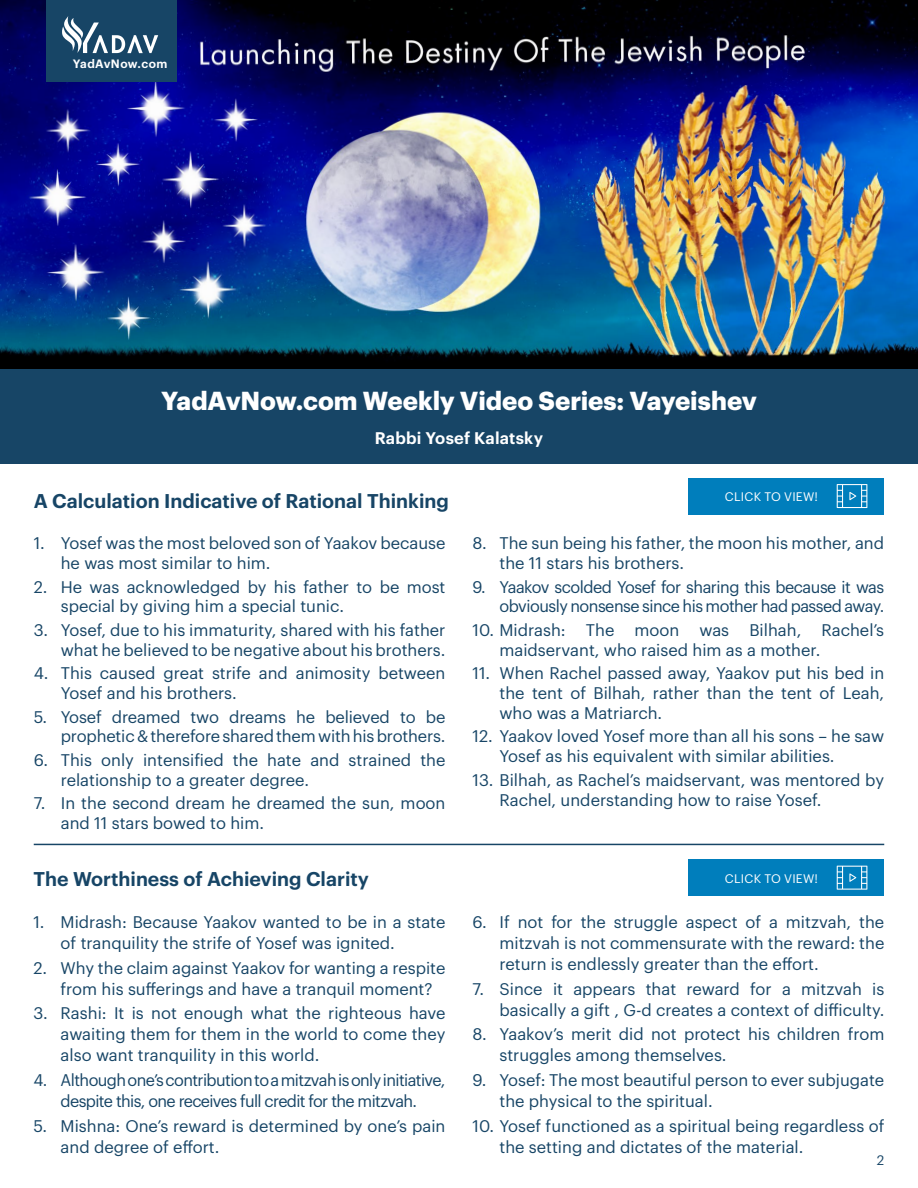
<style>
.page{position:relative;width:918px;height:1188px;background:#fff}
.page>*{position:absolute;margin:0;border:0;box-sizing:border-box;transform-origin:0 0}
.t1{font:700 25.5px "Graphik";letter-spacing:-.005em;color:#fff}
.t2{font:600 19.5px "Graphik";color:#174566}
.t3{font:16.5px/19.8px "Graphik";color:#174566}
.t4{font:16.5px/21px "Graphik";letter-spacing:-.035em;color:#174566;text-align:center}
.t5{font:16.5px/19.8px "Graphik";letter-spacing:-.03em;color:#174566;text-align:right}
.t6{font:600 16.5px "Graphik";letter-spacing:.01em;color:#fff}
.t7{font:13.5px "Graphik";color:#174566}
.t8{font:12.15px "Graphik";letter-spacing:.02em;color:#fff}
.t9{font:600 11.85px "Graphik";letter-spacing:.03em;color:#fff}
</style>
<div class="page">
<img style="left:0;top:0;width:918px;height:369px">
<div style="left:0;top:369px;width:918px;height:95px;background:#174566"></div>
<div style="left:46px;top:0;width:131px;height:82px;background:#174566"></div>
<svg style="left:62px;top:16px;width:96px;height:37px"></svg>
<div style="left:689px;top:478px;width:195px;height:36px;background:#007ebc"></div>
<svg style="left:837px;top:484px;width:30px;height:24px"></svg>
<div style="left:689px;top:860px;width:195px;height:36px;background:#007ebc"></div>
<svg style="left:837px;top:866px;width:30px;height:24px"></svg>
<hr style="left:34px;top:844px;width:850px;height:1px;background:#174566">
<p class="t9" style="left:73px;top:55px;width:96px">YadAvNow.com</p>
<h1 class="t1" style="left:161px;top:381px;width:597px">YadAvNow.com Weekly Video Series: Vayeishev</h1>
<p class="t6" style="left:375px;top:426px;width:170px">Rabbi Yosef Kalatsky</p>
<p class="t2" style="left:34px;top:486px;width:417px">A Calculation Indicative of Rational Thinking</p>
<p class="t3" style="left:61px;top:532px;width:386px;text-indent:-27px">1. Yosef was the most beloved son of Yaakov because he was most similar to him.</p>
<p class="t3" style="left:61px;top:575px;width:386px;text-indent:-27px">2. He was acknowledged by his father to be most special by giving him a special tunic.</p>
<p class="t3" style="left:34px;top:619px;width:413px;text-align:right">3. Yosef, due to his immaturity, shared with his father what he believed to be negative about his brothers.</p>
<p class="t3" style="left:61px;top:662px;width:386px;text-indent:-27px">4. This caused great strife and animosity between<br>Yosef and his brothers.</p>
<p class="t3" style="left:34px;top:705px;width:413px;text-align:right">5. Yosef dreamed two dreams he believed to be prophetic &amp; therefore shared them with his brothers.</p>
<p class="t3" style="left:61px;top:749px;width:386px;text-indent:-27px">6. This only intensified the hate and strained the relationship to a greater degree.</p>
<p class="t3" style="left:61px;top:792px;width:386px;text-indent:-27px">7. In the second dream he dreamed the sun, moon and 11 stars bowed to him.</p>
<p class="t8" style="left:725px;top:488px;width:95px">CLICK TO VIEW!</p>
<p class="t3" style="left:499px;top:532px;width:386px;text-indent:-27px">8. The sun being his father, the moon his mother, and the 11 stars his brothers.</p>
<p class="t5" style="left:473px;top:575px;width:413px">9. Yaakov scolded Yosef for sharing this because it was obviously nonsense since his mother had passed away.</p>
<p class="t3" style="left:499px;top:619px;width:386px;text-indent:-27px">10. Midrash: The moon was Bilhah, Rachel’s maidservant, who raised him as a mother.</p>
<p class="t3" style="left:499px;top:662px;width:386px;text-align:justify;text-indent:-27px">11. When Rachel passed away, Yaakov put his bed in the tent of Bilhah, rather than the tent of Leah, who was a Matriarch.</p>
<p class="t3" style="left:499px;top:725px;width:386px;text-indent:-27px">12. Yaakov loved Yosef more than all his sons – he saw<br>Yosef as his equivalent with similar abilities.</p>
<p class="t3" style="left:499px;top:769px;width:386px;text-indent:-27px">13. Bilhah, as Rachel’s maidservant, was mentored by<br>Rachel, understanding how to raise Yosef.</p>
<p class="t2" style="left:34px;top:864px;width:337px">The Worthiness of Achieving Clarity</p>
<p class="t8" style="left:725px;top:869px;width:95px">CLICK TO VIEW!</p>
<p class="t3" style="left:61px;top:910px;width:386px;line-height:21px;text-indent:-27px">1. Midrash: Because Yaakov wanted to be in a state of tranquility the strife of Yosef was ignited.</p>
<p class="t3" style="left:61px;top:956px;width:386px;line-height:21px;text-indent:-27px">2. Why the claim against Yaakov for wanting a respite from his sufferings and have a tranquil moment?</p>
<p class="t3" style="left:61px;top:1002px;width:386px;line-height:21px;text-align:justify;text-indent:-27px">3. Rashi: It is not enough what the righteous have awaiting them for them in the world to come they also want tranquility in this world.</p>
<p class="t4" style="left:34px;top:1068px;width:413px">4. Although one’s contribution to a mitzvah is only initiative, despite this, one receives full credit for the mitzvah.</p>
<p class="t3" style="left:61px;top:1114px;width:386px;line-height:21px;text-indent:-27px">5. Mishna: One’s reward is determined by one’s pain and degree of effort.</p>
<p class="t3" style="left:499px;top:910px;width:386px;line-height:21px;text-align:justify;text-indent:-27px">6. If not for the struggle aspect of a mitzvah, the mitzvah is not commensurate with the reward: the return is endlessly greater than the effort.</p>
<p class="t3" style="left:472px;top:977px;width:413px;line-height:21px;text-align:right">7. Since it appears that reward for a mitzvah is basically a gift , G-d creates a context of difficulty.</p>
<p class="t3" style="left:499px;top:1023px;width:386px;line-height:21px;text-indent:-27px">8. Yaakov’s merit did not protect his children from struggles among themselves.</p>
<p class="t3" style="left:499px;top:1068px;width:386px;line-height:21px;text-indent:-27px">9. Yosef: The most beautiful person to ever subjugate the physical to the spiritual.</p>
<p class="t3" style="left:499px;top:1114px;width:386px;line-height:21px;text-indent:-27px">10. Yosef functioned as a spiritual being regardless of the setting and dictates of the material.</p>
<p class="t7" style="left:877px;top:1150px;width:9px">2</p>
</div>
